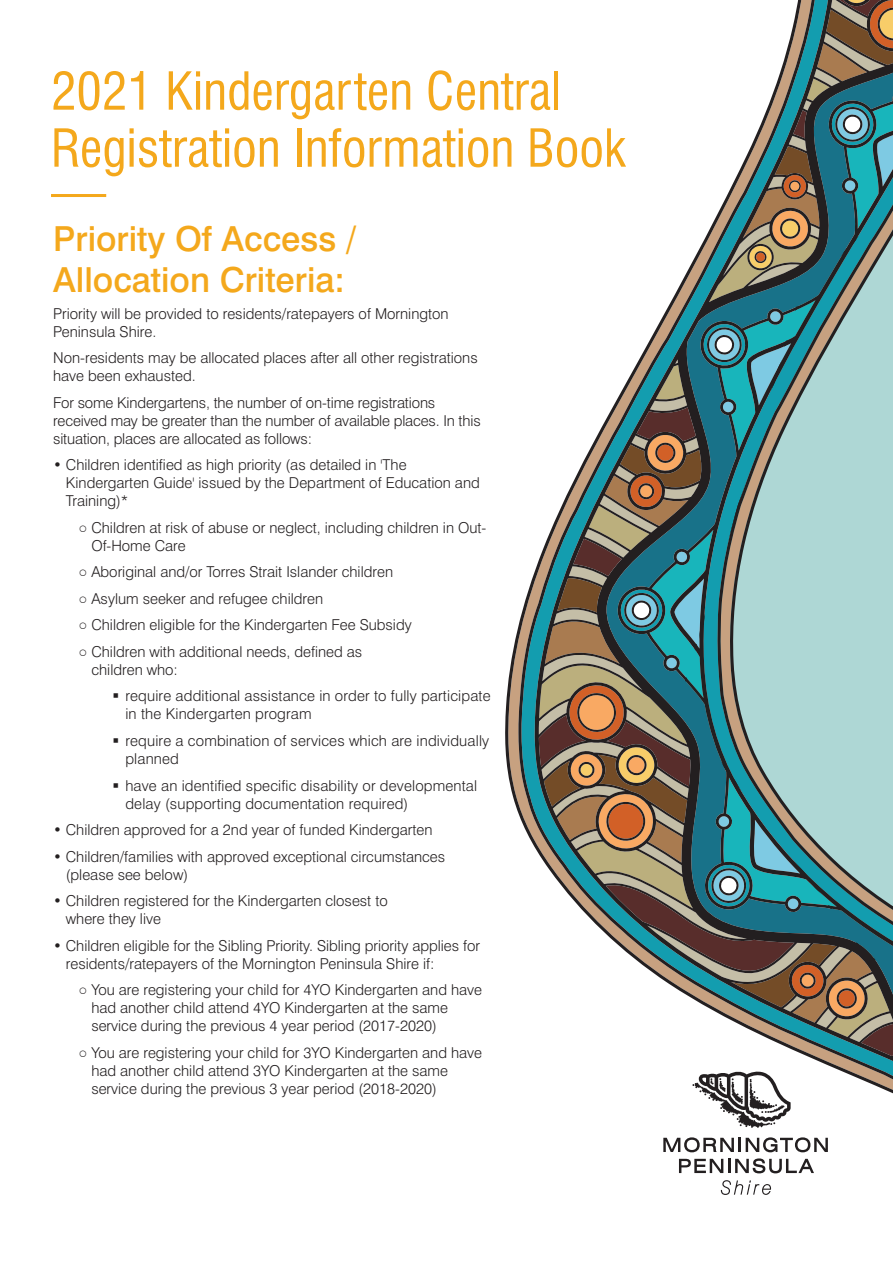
<style>
.page{position:relative;width:893px;height:1263px;background:#fff}
.page>*{position:absolute;margin:0;border:0;box-sizing:border-box;transform-origin:0 0}
.t1{font:condensed 51px/57px "Swiss 721 BT";color:#f4a81c}
.t2{font:500 34.5px/41.4px "Swiss 721 BT";color:#f4a81c}
.t3{font:300 15px/18px "Swiss 721 BT";color:#231f20}
.s1{font-family:"Arial";font-weight:400}
</style>
<div class="page">
<hr style="left:51px;top:194px;width:55px;height:3px;background:#f4a81c">
<svg style="left:518px;top:574px;width:16px;height:272px;background:#709491"></svg>
<svg style="left:534px;top:560px;width:359px;height:632px"></svg>
<svg style="left:539px;top:0;width:354px;height:1056px"></svg>
<svg style="left:692px;top:1070px;width:99px;height:58px"></svg>
<svg style="left:721px;top:1180px;width:50px;height:15px"></svg>
<svg style="left:663px;top:1137px;width:71px;height:15px"></svg>
<hr style="left:738px;top:1138px;width:3px;height:14px;background:#231f20">
<svg style="left:746px;top:1137px;width:82px;height:15px"></svg>
<svg style="left:679px;top:1158px;width:135px;height:15px"></svg>
<h1 class="t1" style="left:51px;top:63px;width:576px">2021 Kindergarten Central<br>Registration Information Book</h1>
<h2 class="t2" style="left:53px;top:218px;width:305px">Priority Of Access /<br>Allocation Criteria:</h2>
<p class="t3" style="left:53px;top:304px;width:397px">Priority will be provided to residents/ratepayers of Mornington<br>Peninsula Shire.</p>
<p class="t3" style="left:53px;top:349px;width:426px">Non-residents may be allocated places after all other registrations have been exhausted.</p>
<p class="t3" style="left:53px;top:393px;width:429px">For some Kindergartens, the number of on-time registrations received may be greater than the number of available places. In this situation, places are allocated as follows:</p>
<p class="t3" style="left:66px;top:456px;width:415px;text-indent:-13px">• Children identified as high priority (as detailed in 'The<br>Kindergarten Guide' issued by the Department of Education and<br>Training)*</p>
<p class="t3" style="left:91px;top:518px;width:396px;text-indent:-13px"><span class="s1">○</span> Children at risk of abuse or neglect, including children in Out-<br>Of-Home Care</p>
<p class="t3" style="left:79px;top:563px;width:316px"><span class="s1">○</span> Aboriginal and/or Torres Strait Islander children</p>
<p class="t3" style="left:79px;top:589px;width:246px"><span class="s1">○</span> Asylum seeker and refugee children</p>
<p class="t3" style="left:79px;top:616px;width:335px"><span class="s1">○</span> Children eligible for the Kindergarten Fee Subsidy</p>
<p class="t3" style="left:91px;top:642px;width:272px;text-indent:-13px"><span class="s1">○</span> Children with additional needs, defined as children who:</p>
<p class="t3" style="left:125px;top:687px;width:367px">require additional assistance in order to fully participate in the Kindergarten program</p>
<p class="t3" style="left:125px;top:731px;width:365px">require a combination of services which are individually planned</p>
<p class="t3" style="left:125px;top:776px;width:353px">have an identified specific disability or developmental delay (supporting documentation required)</p>
<p class="t3" style="left:53px;top:820px;width:381px">• Children approved for a 2nd year of funded Kindergarten</p>
<p class="t3" style="left:66px;top:847px;width:381px;text-indent:-13px">• Children/families with approved exceptional circumstances (please see below)</p>
<p class="t3" style="left:66px;top:891px;width:323px;text-indent:-13px">• Children registered for the Kindergarten closest to where they live</p>
<p class="t3" style="left:66px;top:936px;width:416px;text-indent:-13px">• Children eligible for the Sibling Priority. Sibling priority applies for residents/ratepayers of the Mornington Peninsula Shire if:</p>
<p class="t3" style="left:91px;top:980px;width:392px;text-indent:-13px"><span class="s1">○</span> You are registering your child for 4YO Kindergarten and have had another child attend 4YO Kindergarten at the same service during the previous 4 year period (2017-2020)</p>
<p class="t3" style="left:91px;top:1043px;width:392px;text-indent:-13px"><span class="s1">○</span> You are registering your child for 3YO Kindergarten and have had another child attend 3YO Kindergarten at the same service during the previous 3 year period (2018-2020)</p>
</div>
